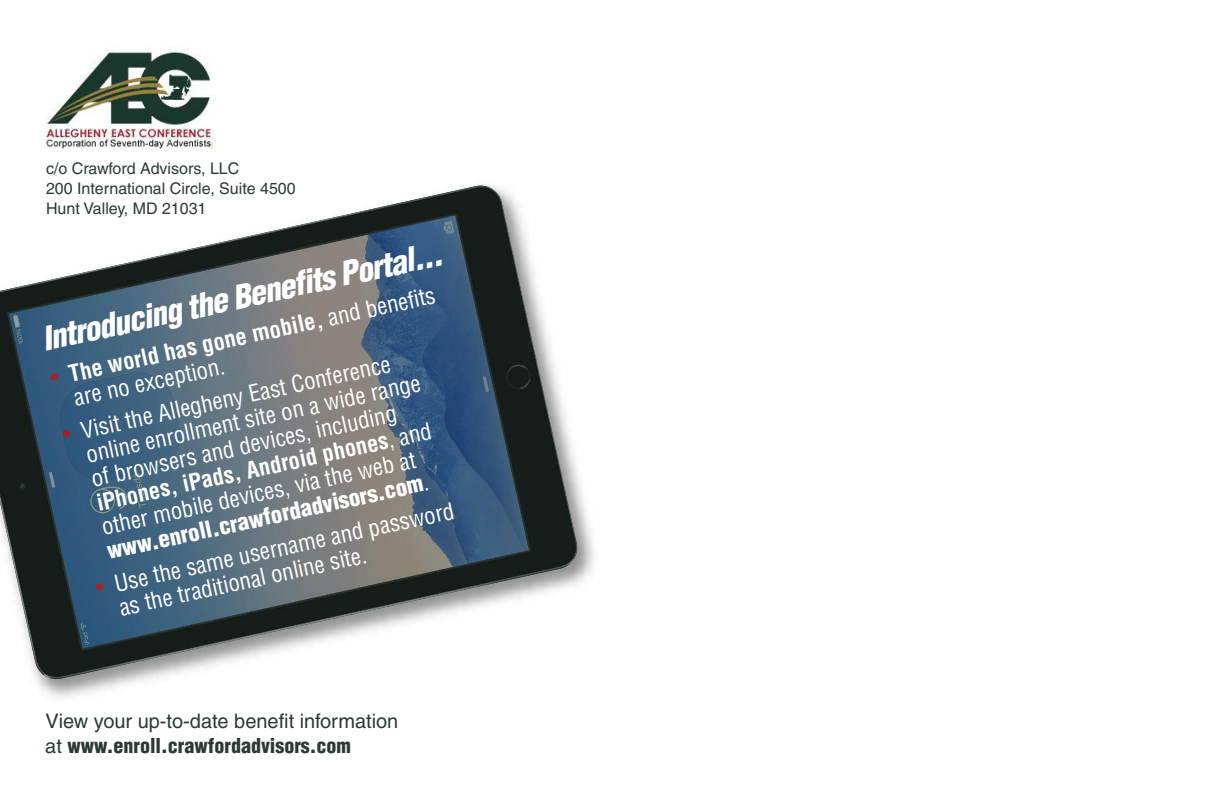
<style>
.page{position:relative;width:1224px;height:792px;background:#fff}
.page>*{position:absolute;margin:0;border:0;box-sizing:border-box;transform-origin:0 0}
.t1{font:italic 900 condensed 32.2px "Helvetica";color:#fff}
.t2{font:condensed 22.8px/24.6px "Helvetica";color:#fff}
.t3{font:20px/24.6px "Helvetica";color:#2b3a35}
.t4{font:16px/20px "Helvetica";color:#2b3a35}
.s1{color:#ab1f26}
.s2{font-weight:700}
.s3{font-weight:900}
.s4{font-weight:900;font-stretch:condensed}
</style>
<div class="page">
<img style="left:36px;top:480px;width:558px;height:218px">
<img style="left:0;top:186px;width:577px;height:494px">
<svg style="left:57px;top:369px;width:126px;height:115px;background:#40637f"></svg>
<img style="left:60px;top:373px;width:121px;height:107px">
<img style="left:42px;top:48px;width:172px;height:101px">
<p class="t4" style="left:46px;top:160px;width:251px">c/o Crawford Advisors, LLC<br>200 International Circle, Suite 4500<br>Hunt Valley, MD 21031</p>
<h1 class="t1" style="left:38px;top:321px;width:410px;rotate:-12deg">Introducing the Benefits Portal...</h1>
<p class="t2" style="left:67px;top:362px;width:376px;text-indent:-19px;rotate:-12deg"><span class="s1">•</span> <span class="s2">The world has gone mobile,</span> and benefits are no exception.</p>
<p class="t2" style="left:79px;top:418px;width:344px;text-indent:-19px;rotate:-12deg"><span class="s1">•</span> Visit the Allegheny East Conference online enrollment site on a wide range of browsers and devices, including <span class="s2">iPhones, iPads, Android phones</span>, and other mobile devices, via the web at <span class="s3">www.enroll.crawfordadvisors.com</span>.</p>
<p class="t2" style="left:112px;top:571px;width:349px;text-indent:-19px;rotate:-12deg"><span class="s1">•</span> Use the same username and password as the traditional online site.</p>
<p class="t3" style="left:45px;top:711px;width:355px">View your up-to-date benefit information at <span class="s4">www.enroll.crawfordadvisors.com</span></p>
</div>
